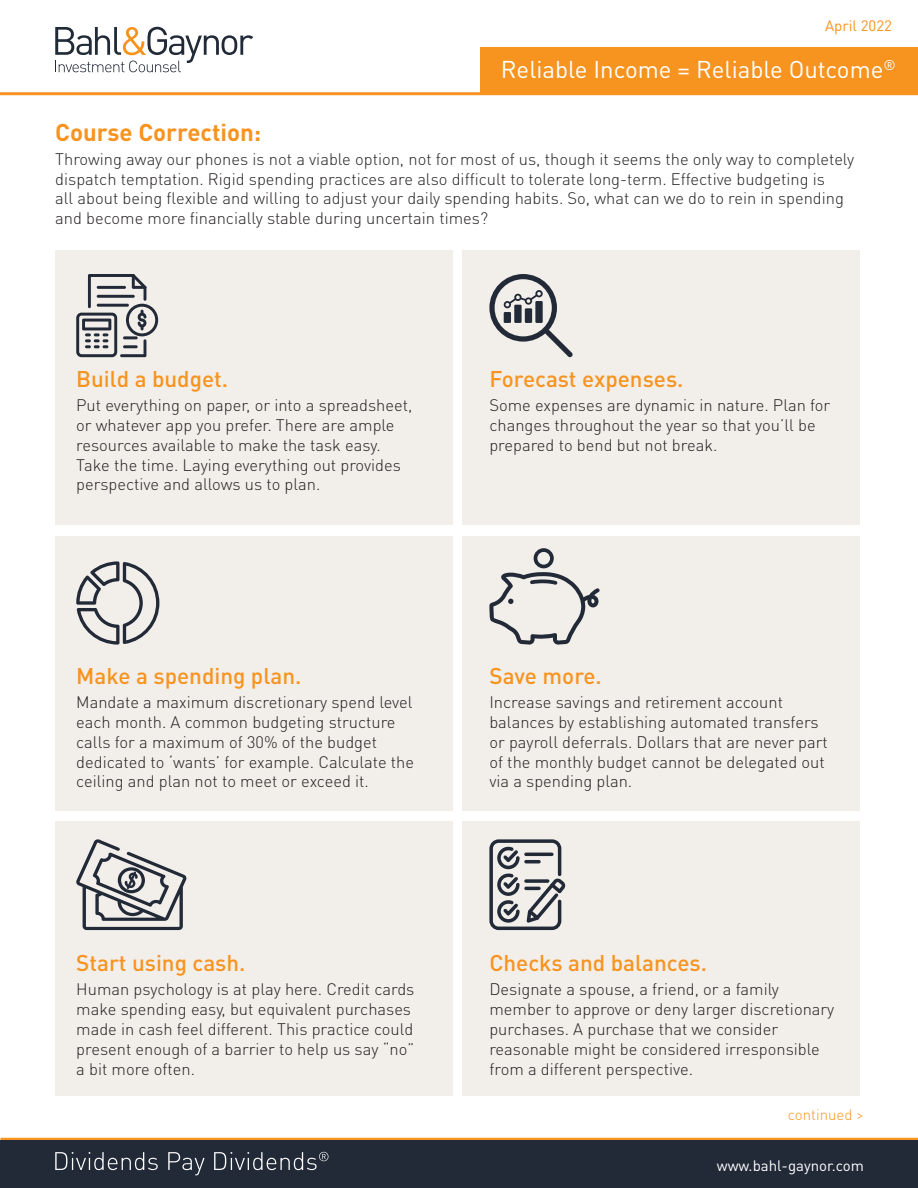
<style>
.page{position:relative;width:918px;height:1188px;background:#fff}
.page>*{position:absolute;margin:0;border:0;box-sizing:border-box;transform-origin:0 0}
.t1{font:24px "DIN Pro";color:#fff}
.t2{font:700 24px "DIN Pro";color:#f79420}
.t3{font:500 22.5px "DIN Pro";color:#f79420}
.t4{font:300 16.5px/19.8px "DIN Pro";color:#231f20}
.t5{font:15px "DIN Pro";color:#fff}
.t6{font:300 15px "DIN Pro";color:#f79622}
.t7{font:15px "DIN Pro";color:#f79420}
</style>
<div class="page">
<div style="left:55px;top:251px;width:398px;height:274px;background:#f2eeea"></div>
<div style="left:55px;top:536px;width:398px;height:275px;background:#f2eeea"></div>
<div style="left:55px;top:822px;width:398px;height:274px;background:#f2eeea"></div>
<div style="left:462px;top:251px;width:398px;height:274px;background:#f2eeea"></div>
<div style="left:462px;top:536px;width:398px;height:275px;background:#f2eeea"></div>
<div style="left:462px;top:822px;width:398px;height:274px;background:#f2eeea"></div>
<hr style="left:0;top:92px;width:918px;height:3px;background:#f79420">
<hr style="left:1px;top:1138px;width:917px;height:3px;background:#f79420">
<div style="left:0;top:1141px;width:918px;height:47px;background:#222a38"></div>
<svg style="left:55px;top:1152px;width:103px;height:18px"></svg>
<svg style="left:168px;top:1152px;width:37px;height:23px"></svg>
<svg style="left:214px;top:1152px;width:114px;height:18px"></svg>
<svg style="left:76px;top:274px;width:82px;height:83px"></svg>
<hr style="left:97px;top:286px;width:29px;height:3px;background:#222a38">
<hr style="left:97px;top:295px;width:38px;height:3px;background:#222a38">
<hr style="left:97px;top:304px;width:32px;height:3px;background:#222a38">
<hr style="left:123px;top:345px;width:15px;height:3px;background:#222a38">
<hr style="left:123px;top:336px;width:15px;height:3px;background:#222a38">
<svg style="left:489px;top:274px;width:84px;height:83px"></svg>
<svg style="left:76px;top:561px;width:83px;height:84px"></svg>
<svg style="left:489px;top:548px;width:111px;height:97px"></svg>
<svg style="left:76px;top:839px;width:110px;height:91px"></svg>
<svg style="left:489px;top:839px;width:76px;height:91px"></svg>
<hr style="left:524px;top:853px;width:30px;height:3px;background:#222a38;border-radius:2px">
<hr style="left:524px;top:860px;width:17px;height:3px;background:#222a38;border-radius:2px">
<svg style="left:524px;top:879px;width:25px;height:4px"></svg>
<hr style="left:524px;top:887px;width:17px;height:3px;background:#222a38;border-radius:2px">
<div style="left:481px;top:48px;width:437px;height:45px;background:#f79420"></div>
<svg style="left:55px;top:27px;width:198px;height:45px"></svg>
<p class="t7" style="left:825px;top:15px;width:68px">April 2022</p>
<h1 class="t1" style="left:501px;top:53px;width:396px">Reliable Income = Reliable Outcome<sup>®</sup></h1>
<h1 class="t2" style="left:55px;top:116px;width:208px">Course Correction:</h1>
<p class="t4" style="left:55px;top:149px;width:801px">Throwing away our phones is not a viable option, not for most of us, though it seems the only way to completely dispatch temptation. Rigid spending practices are also difficult to tolerate long-term. Effective budgeting is<br>all about being flexible and willing to adjust your daily spending habits. So, what can we do to rein in spending and become more financially stable during uncertain times?</p>
<h2 class="t3" style="left:76px;top:363px;width:153px">Build a budget.</h2>
<p class="t4" style="left:76px;top:395px;width:338px">Put everything on paper, or into a spreadsheet, or whatever app you prefer. There are ample resources available to make the task easy.<br>Take the time. Laying everything out provides perspective and allows us to plan.</p>
<h2 class="t3" style="left:76px;top:660px;width:227px">Make a spending plan.</h2>
<p class="t4" style="left:76px;top:692px;width:339px">Mandate a maximum discretionary spend level each month. A common budgeting structure calls for a maximum of 30% of the budget dedicated to ‘wants’ for example. Calculate the ceiling and plan not to meet or exceed it.</p>
<h2 class="t3" style="left:76px;top:948px;width:171px">Start using cash.</h2>
<p class="t4" style="left:76px;top:979px;width:340px">Human psychology is at play here. Credit cards make spending easy, but equivalent purchases made in cash feel different. This practice could present enough of a barrier to help us say “no” a bit more often.</p>
<h2 class="t3" style="left:489px;top:363px;width:196px">Forecast expenses.</h2>
<p class="t4" style="left:489px;top:395px;width:342px">Some expenses are dynamic in nature. Plan for changes throughout the year so that you’ll be prepared to bend but not break.</p>
<h2 class="t3" style="left:489px;top:660px;width:114px">Save more.</h2>
<p class="t4" style="left:489px;top:692px;width:340px">Increase savings and retirement account balances by establishing automated transfers or payroll deferrals. Dollars that are never part of the monthly budget cannot be delegated out via a spending plan.</p>
<h2 class="t3" style="left:489px;top:948px;width:219px">Checks and balances.</h2>
<p class="t4" style="left:489px;top:979px;width:346px">Designate a spouse, a friend, or a family member to approve or deny larger discretionary purchases. A purchase that we consider reasonable might be considered irresponsible from a different perspective.</p>
<p class="t6" style="left:788px;top:1104px;width:78px">continued &gt;</p>
<p class="t5" style="left:717px;top:1155px;width:149px">www.bahl-gaynor.com</p>
</div>
